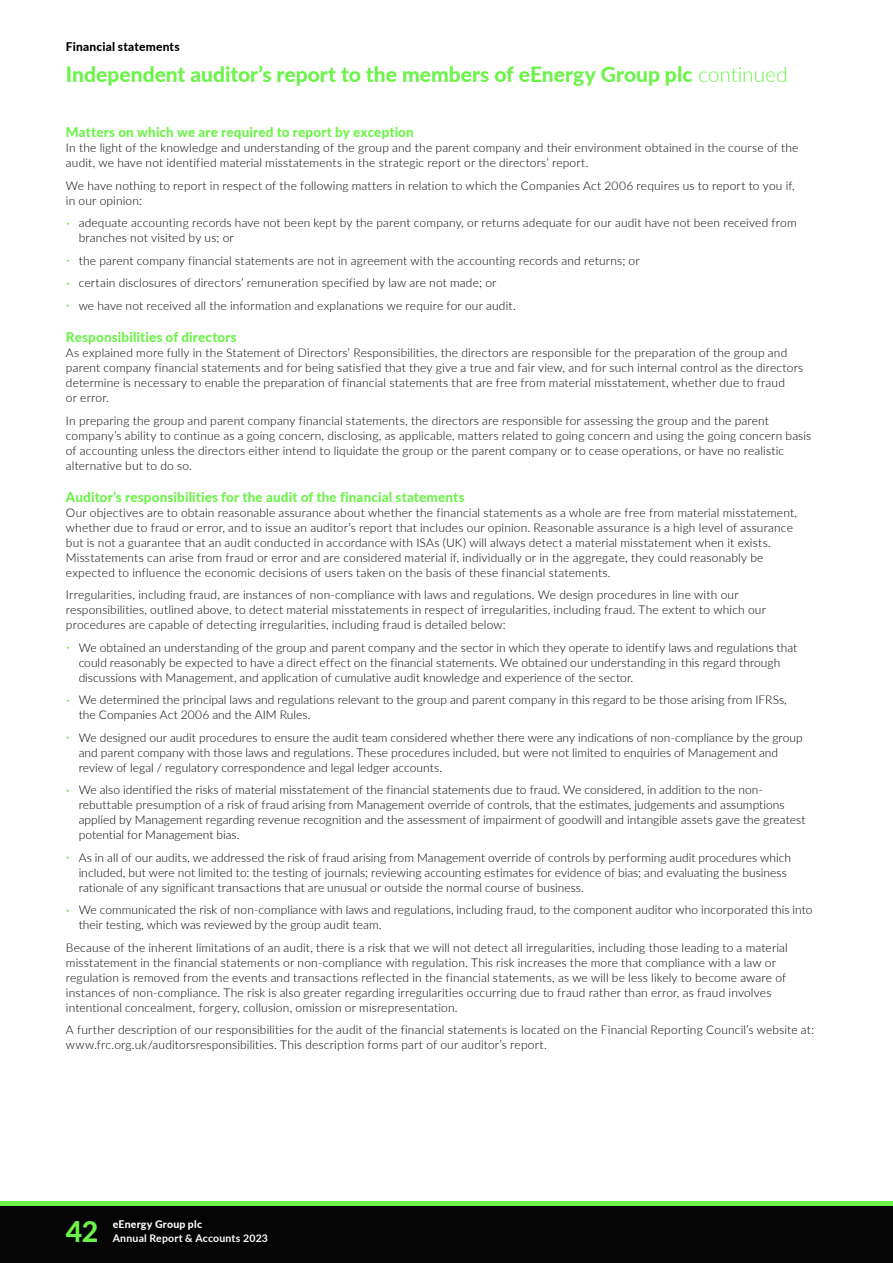
<style>
.page{position:relative;width:893px;height:1263px;background:#fff}
.page>*{position:absolute;margin:0;border:0;box-sizing:border-box;transform-origin:0 0}
.t1{font:900 28.5px "Lato";color:#6cf349}
.t2{font:900 21px "Lato";color:#6cf349}
.t3{font:900 13.5px "Lato";letter-spacing:.01em;color:#6cf349}
.t4{font:300 12px/15px "Lato";letter-spacing:.01em;color:#000}
.t5{font:900 12px "Lato";letter-spacing:.015em;color:#000}
.t6{font:700 10.5px "Lato";letter-spacing:.02em;color:#fff}
.t7{font:900 10.5px "Lato";letter-spacing:.02em;color:#fff}
.s1{font-weight:300}
</style>
<div class="page">
<div style="left:0;top:1205px;width:893px;height:58px;background:#040404"></div>
<hr style="left:0;top:1201px;width:893px;height:4px;background:#6cf349">
<p class="t5" style="left:66px;top:39px;width:115px">Financial statements</p>
<h2 class="t2" style="left:66px;top:61px;width:723px">Independent auditor’s report to the members of eEnergy Group plc <span class="s1">continued</span></h2>
<p class="t3" style="left:66px;top:124px;width:349px">Matters on which we are required to report by exception</p>
<p class="t4" style="left:66px;top:140px;width:734px">In the light of the knowledge and understanding of the group and the parent company and their environment obtained in the course of the audit, we have not identified material misstatements in the strategic report or the directors’ report.</p>
<p class="t4" style="left:66px;top:178px;width:730px">We have nothing to report in respect of the following matters in relation to which the Companies Act 2006 requires us to report to you if, in our opinion:</p>
<p class="t4" style="left:79px;top:215px;width:720px;text-indent:-13px"><sup>•</sup> adequate accounting records have not been kept by the parent company, or returns adequate for our audit have not been received from branches not visited by us; or</p>
<p class="t4" style="left:66px;top:253px;width:575px"><sup>•</sup> the parent company financial statements are not in agreement with the accounting records and returns; or</p>
<p class="t4" style="left:66px;top:275px;width:432px"><sup>•</sup> certain disclosures of directors’ remuneration specified by law are not made; or</p>
<p class="t4" style="left:66px;top:298px;width:451px"><sup>•</sup> we have not received all the information and explanations we require for our audit.</p>
<p class="t3" style="left:66px;top:329px;width:172px">Responsibilities of directors</p>
<p class="t4" style="left:66px;top:345px;width:739px">As explained more fully in the Statement of Directors’ Responsibilities, the directors are responsible for the preparation of the group and parent company financial statements and for being satisfied that they give a true and fair view, and for such internal control as the directors determine is necessary to enable the preparation of financial statements that are free from material misstatement, whether due to fraud<br>or error.</p>
<p class="t4" style="left:66px;top:412px;width:747px">In preparing the group and parent company financial statements, the directors are responsible for assessing the group and the parent company’s ability to continue as a going concern, disclosing, as applicable, matters related to going concern and using the going concern basis of accounting unless the directors either intend to liquidate the group or the parent company or to cease operations, or have no realistic alternative but to do so.</p>
<p class="t3" style="left:66px;top:489px;width:400px">Auditor’s responsibilities for the audit of the financial statements</p>
<p class="t4" style="left:66px;top:505px;width:733px">Our objectives are to obtain reasonable assurance about whether the financial statements as a whole are free from material misstatement, whether due to fraud or error, and to issue an auditor’s report that includes our opinion. Reasonable assurance is a high level of assurance but is not a guarantee that an audit conducted in accordance with ISAs (UK) will always detect a material misstatement when it exists.<br>Misstatements can arise from fraud or error and are considered material if, individually or in the aggregate, they could reasonably be expected to influence the economic decisions of users taken on the basis of these financial statements.</p>
<p class="t4" style="left:66px;top:587px;width:701px">Irregularities, including fraud, are instances of non-compliance with laws and regulations. We design procedures in line with our responsibilities, outlined above, to detect material misstatements in respect of irregularities, including fraud. The extent to which our procedures are capable of detecting irregularities, including fraud is detailed below:</p>
<p class="t4" style="left:79px;top:640px;width:720px;text-indent:-13px"><sup>•</sup> We obtained an understanding of the group and parent company and the sector in which they operate to identify laws and regulations that could reasonably be expected to have a direct effect on the financial statements. We obtained our understanding in this regard through discussions with Management, and application of cumulative audit knowledge and experience of the sector.</p>
<p class="t4" style="left:79px;top:692px;width:710px;text-indent:-13px"><sup>•</sup> We determined the principal laws and regulations relevant to the group and parent company in this regard to be those arising from IFRSs, the Companies Act 2006 and the AIM Rules.</p>
<p class="t4" style="left:79px;top:730px;width:726px;text-indent:-13px"><sup>•</sup> We designed our audit procedures to ensure the audit team considered whether there were any indications of non-compliance by the group and parent company with those laws and regulations. These procedures included, but were not limited to enquiries of Management and review of legal / regulatory correspondence and legal ledger accounts.</p>
<p class="t4" style="left:79px;top:782px;width:728px;text-indent:-13px"><sup>•</sup> We also identified the risks of material misstatement of the financial statements due to fraud. We considered, in addition to the non&shy;rebuttable presumption of a risk of fraud arising from Management override of controls, that the estimates, judgements and assumptions applied by Management regarding revenue recognition and the assessment of impairment of goodwill and intangible assets gave the greatest potential for Management bias.</p>
<p class="t4" style="left:79px;top:850px;width:714px;text-indent:-13px"><sup>•</sup> As in all of our audits, we addressed the risk of fraud arising from Management override of controls by performing audit procedures which included, but were not limited to: the testing of journals; reviewing accounting estimates for evidence of bias; and evaluating the business rationale of any significant transactions that are unusual or outside the normal course of business.</p>
<p class="t4" style="left:79px;top:902px;width:735px;text-indent:-13px"><sup>•</sup> We communicated the risk of non-compliance with laws and regulations, including fraud, to the component auditor who incorporated this into their testing, which was reviewed by the group audit team.</p>
<p class="t4" style="left:66px;top:940px;width:723px">Because of the inherent limitations of an audit, there is a risk that we will not detect all irregularities, including those leading to a material misstatement in the financial statements or non-compliance with regulation. This risk increases the more that compliance with a law or regulation is removed from the events and transactions reflected in the financial statements, as we will be less likely to become aware of instances of non-compliance. The risk is also greater regarding irregularities occurring due to fraud rather than error, as fraud involves intentional concealment, forgery, collusion, omission or misrepresentation.</p>
<p class="t4" style="left:66px;top:1022px;width:750px">A further description of our responsibilities for the audit of the financial statements is located on the Financial Reporting Council’s website at: www.frc.org.uk/auditorsresponsibilities. This description forms part of our auditor’s report.</p>
<h1 class="t1" style="left:66px;top:1213px;width:34px">42</h1>
<p class="t7" style="left:113px;top:1218px;width:91px">eEnergy Group plc</p>
<p class="t6" style="left:113px;top:1231px;width:157px">Annual Report &amp; Accounts 2023</p>
</div>
